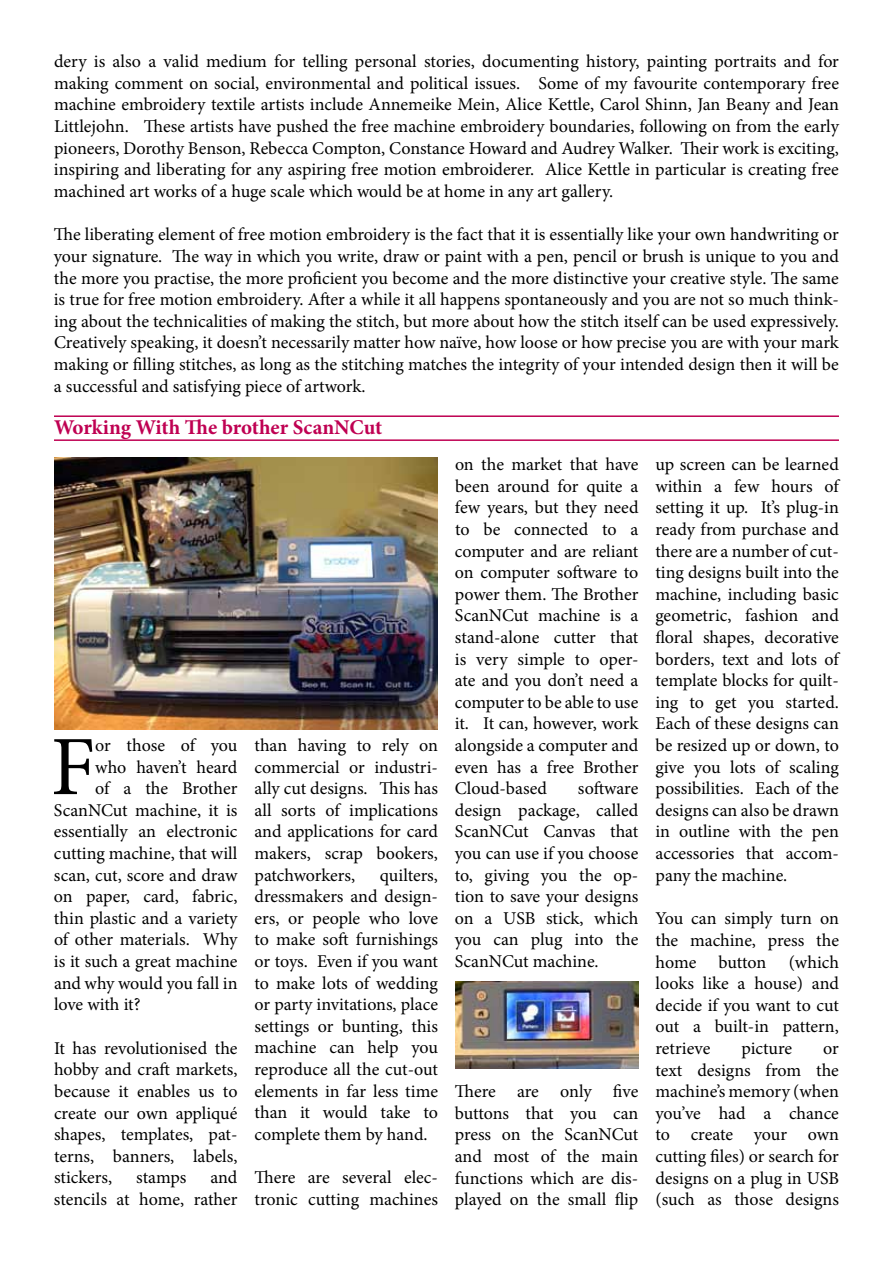
<style>
.page{position:relative;width:893px;height:1263px;background:#fff}
.page>*{position:absolute;margin:0;border:0;box-sizing:border-box;transform-origin:0 0}
.t1{font:84.45px "Minion Pro";color:#000}
.t2{font:700 21px "Minion Pro";letter-spacing:-.005em;color:#bf0052}
.t3{font:18px/21.6px "Minion Pro";color:#000;text-align:justify}
</style>
<div class="page">
<hr style="left:54px;top:415px;width:785px;height:2px;background:#bf0052">
<hr style="left:54px;top:439px;width:785px;height:2px;background:#bf0052">
<img style="left:54px;top:457px;width:384px;height:272px">
<img style="left:455px;top:981px;width:183px;height:87px">
<p class="t3" style="left:54px;top:51px;width:787px">dery is also a valid medium for telling personal stories, documenting history, painting portraits and for making comment on social, environmental and political issues. Some of my favourite contemporary free machine embroidery textile artists include Annemeike Mein, Alice Kettle, Carol Shinn, Jan Beany and Jean Littlejohn. These artists have pushed the free machine embroidery boundaries, following on from the early pioneers, Dorothy Benson, Rebecca Compton, Constance Howard and Audrey Walker. Their work is exciting, inspiring and liberating for any aspiring free motion embroiderer. Alice Kettle in particular is creating free machined art works of a huge scale which would be at home in any art gallery.</p>
<p class="t3" style="left:54px;top:224px;width:787px">The liberating element of free motion embroidery is the fact that it is essentially like your own handwriting or your signature. The way in which you write, draw or paint with a pen, pencil or brush is unique to you and the more you practise, the more proficient you become and the more distinctive your creative style. The same is true for free motion embroidery. After a while it all happens spontaneously and you are not so much think&shy;ing about the technicalities of making the stitch, but more about how the stitch itself can be used expressively.<br>Creatively speaking, it doesn’t necessarily matter how naïve, how loose or how precise you are with your mark making or filling stitches, as long as the stitching matches the integrity of your intended design then it will be a successful and satisfying piece of artwork.</p>
<p class="t2" style="left:54px;top:412px;width:330px">Working With The brother ScanNCut</p>
<h1 class="t1" style="left:51px;top:710px;width:46px">F</h1>
<p class="t3" style="left:95px;top:734px;width:144px">or those of you</p>
<p class="t3" style="left:95px;top:756px;width:144px">who haven’t heard</p>
<p class="t3" style="left:95px;top:778px;width:144px">of a the Brother</p>
<p class="t3" style="left:54px;top:799px;width:185px">ScanNCut machine, it is</p>
<p class="t3" style="left:54px;top:821px;width:185px">essentially an electronic</p>
<p class="t3" style="left:54px;top:842px;width:185px">cutting machine, that will</p>
<p class="t3" style="left:54px;top:864px;width:185px">scan, cut, score and draw</p>
<p class="t3" style="left:54px;top:886px;width:185px">on paper, card, fabric,</p>
<p class="t3" style="left:54px;top:907px;width:185px">thin plastic and a variety</p>
<p class="t3" style="left:54px;top:929px;width:185px">of other materials. Why</p>
<p class="t3" style="left:54px;top:950px;width:185px">is it such a great machine</p>
<p class="t3" style="left:54px;top:972px;width:185px">and why would you fall in</p>
<p class="t3" style="left:54px;top:994px;width:88px">love with it?</p>
<p class="t3" style="left:54px;top:1037px;width:185px">It has revolutionised the hobby and craft markets, because it enables us to create our own appliqué shapes, templates, pat&shy;terns, banners, labels, stickers,</p>
<p class="t3" style="left:54px;top:1167px;width:185px;text-align:right">and<br>stencils at home, rather</p>
<p class="t3" style="left:136px;top:1167px;width:52px">stamps</p>
<p class="t3" style="left:254px;top:734px;width:185px">than having to rely on commercial or industri&shy;ally cut designs. This has all sorts of implications and applications for card makers, scrap bookers, patchworkers,</p>
<p class="t3" style="left:254px;top:864px;width:185px;text-indent:125px">quilters, dressmakers and design&shy;ers, or people who love to make soft furnishings or toys. Even if you want to make lots of wedding or party invitations, place settings or bunting, this machine can help you reproduce all the cut-out elements in far less time than it would take to complete them by hand.</p>
<p class="t3" style="left:254px;top:1167px;width:185px">There are several elec&shy;tronic cutting machines</p>
<p class="t3" style="left:455px;top:454px;width:185px">on the market that have been around for quite a few years, but they need to be connected to a computer and are reliant on computer software to power them. The Brother ScanNCut machine is a stand-alone cutter that is very simple to oper&shy;ate and you don’t need a computer to be able to use it. It can, however, work alongside a computer and even has a free Brother Cloud-based</p>
<p class="t3" style="left:455px;top:778px;width:185px;text-indent:123px">software design package, called ScanNCut Canvas that you can use if you choose to, giving you the op&shy;tion to save your designs on a USB stick, which you can plug into the ScanNCut machine.</p>
<p class="t3" style="left:455px;top:1081px;width:185px">There are only five buttons that you can press on the ScanNCut and most of the main functions which are dis&shy;played on the small flip</p>
<p class="t3" style="left:655px;top:454px;width:185px">up screen can be learned within a few hours of setting it up. It’s plug-in ready from purchase and there are a number of cut&shy;ting designs built into the machine, including basic geometric, fashion and floral shapes, decorative borders, text and lots of template blocks for quilt&shy;ing to get you started.<br>Each of these designs can be resized up or down, to give you lots of scaling possibilities. Each of the designs can also be drawn in outline with the pen accessories that accom&shy;pany the machine.</p>
<p class="t3" style="left:655px;top:908px;width:185px">You can simply turn on the machine, press the home button (which looks like a house) and decide if you want to cut out a built-in pattern, retrieve</p>
<p class="t3" style="left:741px;top:1037px;width:52px">picture</p>
<p class="t3" style="left:655px;top:1037px;width:185px;text-indent:168px">or text designs from the machine’s memory (when you’ve had a chance to create your own cutting files) or search for designs on a plug in USB (such as those designs</p>
</div>
